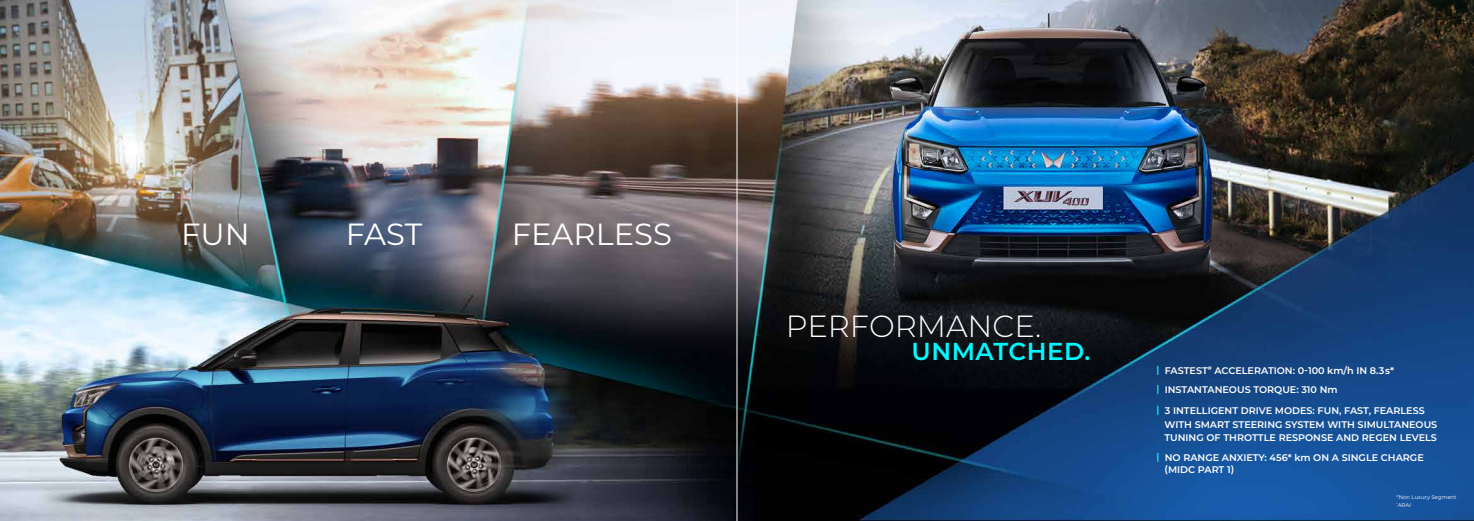
<style>
.page{position:relative;width:1474px;height:521px;background:#fff}
.page>*{position:absolute;margin:0;border:0;box-sizing:border-box;transform-origin:0 0}
.t1{font:30.62px "Montserrat";color:#fff}
.t2{font:300 30.62px "Montserrat";color:#fff}
.t3{font:600 24.5px "Montserrat";letter-spacing:.02em;color:#00f9ff}
.t4{font:600 9.62px/13.9px "Montserrat";color:#fff}
.t5{font:5.42px/7.7px "Montserrat";color:#fff}
.s1{color:#00f9ff}
</style>
<div class="page">
<img style="left:0;top:0;width:1473px;height:521px">
<hr style="left:737px;top:0;width:1px;height:521px;background:#fff">
<h1 class="t1" style="left:181px;top:213px;width:70px">FUN</h1>
<h1 class="t1" style="left:346px;top:213px;width:78px">FAST</h1>
<h1 class="t1" style="left:512px;top:213px;width:162px">FEARLESS</h1>
<h1 class="t2" style="left:785px;top:305px;width:257px">PERFORMANCE.</h1>
<h2 class="t3" style="left:911px;top:334px;width:180px">UNMATCHED.</h2>
<p class="t4" style="left:1156px;top:360px;width:239px;line-height:19.2px"><span class="s1">|</span> FASTEST<sup>#</sup> ACCELERATION: 0-100 km/h IN 8.3s* <span class="s1">|</span> INSTANTANEOUS TORQUE: 310 Nm</p>
<p class="t4" style="left:1164px;top:403px;width:274px;text-indent:-8px"><span class="s1">|</span> 3 INTELLIGENT DRIVE MODES: FUN, FAST, FEARLESS<br>WITH SMART STEERING SYSTEM WITH SIMULTANEOUS<br>TUNING OF THROTTLE RESPONSE AND REGEN LEVELS</p>
<p class="t4" style="left:1164px;top:451px;width:261px;line-height:12.2px;text-indent:-8px"><span class="s1">|</span> NO RANGE ANXIETY: 456* km ON A SINGLE CHARGE (MIDC PART 1)</p>
<p class="t5" style="left:1396px;top:493px;width:61px"><sup>#</sup>Non Luxury Segment <sup>*</sup>ARAI</p>
</div>
